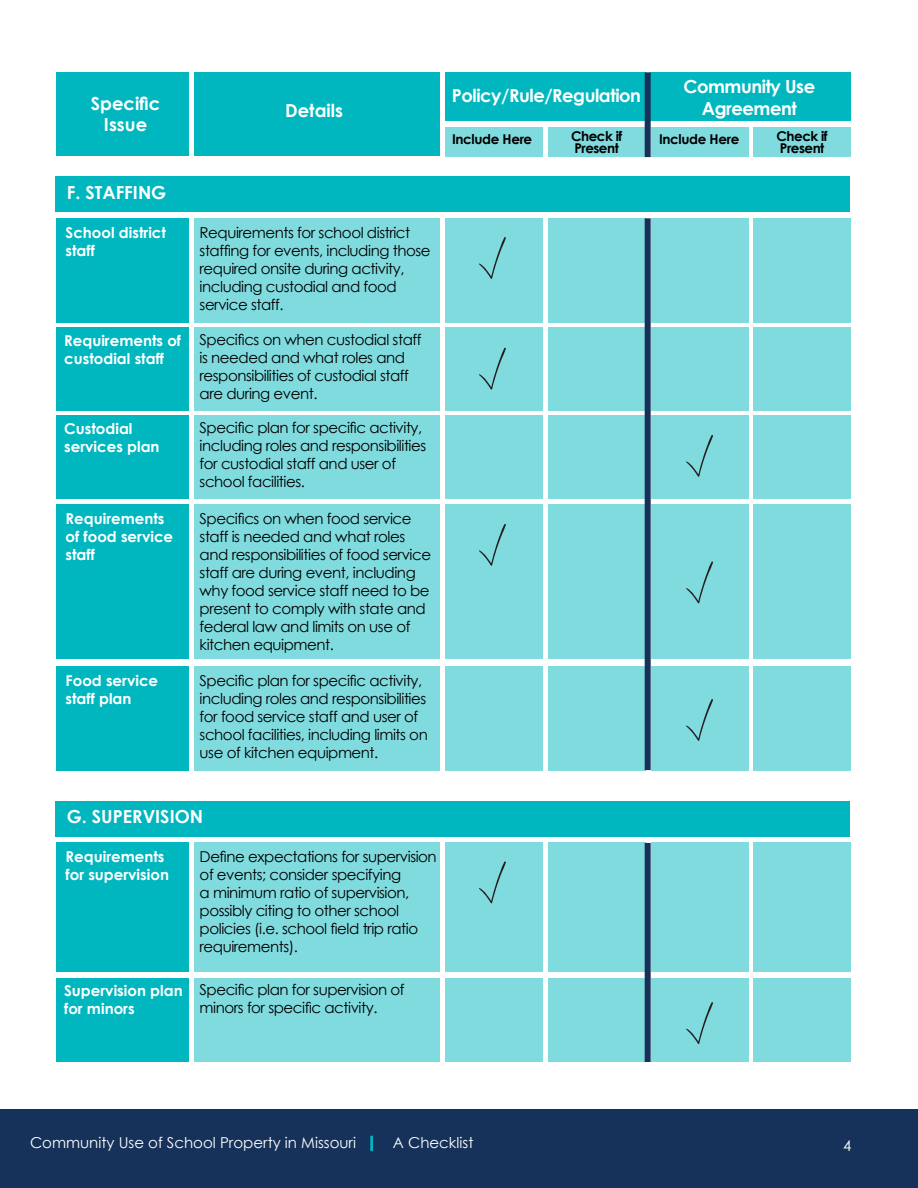
<style>
.page{position:relative;width:918px;height:1188px;background:#fff}
.page>*{position:absolute;margin:0;border:0;box-sizing:border-box;transform-origin:0 0}
.t1{font:700 18px/21.6px "Century Gothic";color:#fff;text-align:center}
.t2{font:700 18px/21.6px "Century Gothic";letter-spacing:-.025em;color:#fff;text-align:center}
.t3{font:15px/18px "Century Gothic";letter-spacing:-.03em;color:#000}
.t4{font:700 15px/18px "Century Gothic";color:#fff}
.t5{font:15px "Century Gothic";color:#fff}
.t6{font:700 13.5px/12px "Century Gothic";letter-spacing:-.035em;color:#000}
.s1{font-weight:700;color:#00b7c0}
</style>
<div class="page">
<div style="left:0;top:1109px;width:918px;height:79px;background:#16325a"></div>
<div style="left:370px;top:1136px;width:3px;height:15px;border:2px solid #00b7c0"></div>
<div style="left:445px;top:128px;width:98px;height:29px;background:#80dbdf"></div>
<div style="left:445px;top:218px;width:98px;height:104px;background:#80dbdf"></div>
<div style="left:445px;top:842px;width:98px;height:130px;background:#80dbdf"></div>
<div style="left:445px;top:666px;width:98px;height:104px;background:#80dbdf"></div>
<div style="left:445px;top:505px;width:98px;height:154px;background:#80dbdf"></div>
<div style="left:651px;top:218px;width:97px;height:104px;background:#80dbdf"></div>
<div style="left:651px;top:842px;width:97px;height:130px;background:#80dbdf"></div>
<div style="left:651px;top:666px;width:97px;height:104px;background:#80dbdf"></div>
<div style="left:651px;top:505px;width:97px;height:154px;background:#80dbdf"></div>
<div style="left:548px;top:218px;width:98px;height:104px;background:#80dbdf"></div>
<div style="left:548px;top:842px;width:98px;height:130px;background:#80dbdf"></div>
<div style="left:548px;top:666px;width:98px;height:104px;background:#80dbdf"></div>
<div style="left:548px;top:505px;width:98px;height:154px;background:#80dbdf"></div>
<div style="left:753px;top:218px;width:98px;height:104px;background:#80dbdf"></div>
<div style="left:753px;top:842px;width:98px;height:130px;background:#80dbdf"></div>
<div style="left:753px;top:666px;width:98px;height:104px;background:#80dbdf"></div>
<div style="left:753px;top:505px;width:98px;height:154px;background:#80dbdf"></div>
<div style="left:445px;top:327px;width:98px;height:84px;background:#80dbdf"></div>
<div style="left:445px;top:978px;width:98px;height:84px;background:#80dbdf"></div>
<div style="left:445px;top:416px;width:98px;height:83px;background:#80dbdf"></div>
<div style="left:651px;top:327px;width:97px;height:84px;background:#80dbdf"></div>
<div style="left:651px;top:978px;width:97px;height:84px;background:#80dbdf"></div>
<div style="left:651px;top:416px;width:97px;height:83px;background:#80dbdf"></div>
<div style="left:548px;top:327px;width:98px;height:84px;background:#80dbdf"></div>
<div style="left:548px;top:978px;width:98px;height:84px;background:#80dbdf"></div>
<div style="left:548px;top:416px;width:98px;height:83px;background:#80dbdf"></div>
<div style="left:753px;top:327px;width:98px;height:84px;background:#80dbdf"></div>
<div style="left:753px;top:978px;width:98px;height:84px;background:#80dbdf"></div>
<div style="left:753px;top:416px;width:98px;height:83px;background:#80dbdf"></div>
<div style="left:651px;top:128px;width:97px;height:29px;background:#80dbdf"></div>
<div style="left:548px;top:128px;width:98px;height:29px;background:#80dbdf"></div>
<div style="left:753px;top:128px;width:98px;height:29px;background:#80dbdf"></div>
<div style="left:56px;top:72px;width:133px;height:84px;background:#00b7c0"></div>
<div style="left:56px;top:218px;width:133px;height:104px;background:#00b7c0"></div>
<div style="left:56px;top:842px;width:133px;height:130px;background:#00b7c0"></div>
<div style="left:56px;top:666px;width:133px;height:104px;background:#00b7c0"></div>
<div style="left:56px;top:505px;width:133px;height:154px;background:#00b7c0"></div>
<div style="left:56px;top:327px;width:133px;height:84px;background:#00b7c0"></div>
<div style="left:56px;top:978px;width:133px;height:84px;background:#00b7c0"></div>
<div style="left:56px;top:416px;width:133px;height:83px;background:#00b7c0"></div>
<div style="left:194px;top:72px;width:246px;height:84px;background:#00b7c0"></div>
<div style="left:194px;top:218px;width:246px;height:104px;background:#80dbdf"></div>
<div style="left:194px;top:842px;width:246px;height:130px;background:#80dbdf"></div>
<div style="left:194px;top:666px;width:246px;height:104px;background:#80dbdf"></div>
<div style="left:194px;top:505px;width:246px;height:154px;background:#80dbdf"></div>
<div style="left:194px;top:327px;width:246px;height:84px;background:#80dbdf"></div>
<div style="left:194px;top:978px;width:246px;height:84px;background:#80dbdf"></div>
<div style="left:194px;top:416px;width:246px;height:83px;background:#80dbdf"></div>
<div style="left:445px;top:72px;width:201px;height:49px;background:#00b7c0"></div>
<div style="left:56px;top:176px;width:794px;height:36px;background:#00b7c0"></div>
<div style="left:56px;top:801px;width:794px;height:36px;background:#00b7c0"></div>
<div style="left:651px;top:72px;width:200px;height:49px;background:#00b7c0"></div>
<svg style="left:479px;top:237px;width:27px;height:42px"></svg>
<svg style="left:479px;top:861px;width:27px;height:42px"></svg>
<svg style="left:686px;top:435px;width:27px;height:42px"></svg>
<svg style="left:686px;top:561px;width:27px;height:43px"></svg>
<svg style="left:686px;top:699px;width:27px;height:42px"></svg>
<svg style="left:479px;top:524px;width:27px;height:42px"></svg>
<svg style="left:479px;top:347px;width:27px;height:43px"></svg>
<svg style="left:686px;top:1002px;width:27px;height:42px"></svg>
<div style="left:645px;top:72px;width:6px;height:85px;background:#16325a"></div>
<div style="left:645px;top:843px;width:6px;height:219px;background:#16325a"></div>
<div style="left:645px;top:218px;width:6px;height:552px;background:#16325a"></div>
<p class="t1" style="left:91px;top:92px;width:71px">Specific<br>Issue</p>
<p class="t1" style="left:285px;top:99px;width:59px">Details</p>
<p class="t2" style="left:683px;top:75px;width:133px">Community Use<br>Agreement</p>
<p class="t2" style="left:452px;top:84px;width:191px">Policy/Rule/Regulation</p>
<p class="t6" style="left:452px;top:133px;width:82px">Include Here</p>
<p class="t6" style="left:571px;top:130px;width:53px">Check if</p>
<p class="t6" style="left:659px;top:133px;width:82px">Include Here</p>
<p class="t6" style="left:574px;top:142px;width:46px">Present</p>
<p class="t6" style="left:777px;top:130px;width:53px">Check if<br>Present</p>
<p class="t1" style="left:67px;top:181px;width:101px">F. STAFFING</p>
<p class="t4" style="left:66px;top:223px;width:102px">School district staff</p>
<p class="t3" style="left:200px;top:223px;width:232px">Requirements for school district staffing for events, including those required onsite during activity, including custodial and food service staff.</p>
<p class="t4" style="left:64px;top:331px;width:118px">Requirements of custodial staff</p>
<p class="t3" style="left:200px;top:330px;width:223px">Specifics on when custodial staff is needed and what roles and responsibilities of custodial staff are during event.</p>
<p class="t4" style="left:64px;top:419px;width:97px">Custodial services plan</p>
<p class="t3" style="left:200px;top:418px;width:228px">Specific plan for specific activity, including roles and responsibilities for custodial staff and user of school facilities.</p>
<p class="t4" style="left:66px;top:510px;width:109px">Requirements of food service staff</p>
<p class="t3" style="left:200px;top:510px;width:233px">Specifics on when food service staff is needed and what roles and responsibilities of food service staff are during event, including why food service staff need to be present to comply with state and federal law and limits on use of kitchen equipment.</p>
<p class="t4" style="left:66px;top:671px;width:94px">Food service staff plan</p>
<p class="t3" style="left:200px;top:671px;width:230px">Specific plan for specific activity, including roles and responsibilities for food service staff and user of school facilities, including limits on use of kitchen equipment.</p>
<p class="t1" style="left:67px;top:805px;width:138px">G. SUPERVISION</p>
<p class="t4" style="left:66px;top:847px;width:105px">Requirements for supervision</p>
<p class="t4" style="left:64px;top:982px;width:120px">Supervision plan for minors</p>
<p class="t3" style="left:200px;top:847px;width:239px">Define expectations for supervision of events; consider specifying<br>a minimum ratio of supervision, possibly citing to other school policies (i.e. school field trip ratio requirements).</p>
<p class="t3" style="left:200px;top:981px;width:207px">Specific plan for supervision of minors for specific activity.</p>
<p class="t5" style="left:30px;top:1133px;width:445px">Community Use of School Property in Missouri <span class="s1">|</span> A Checklist</p>
<p class="t5" style="left:843px;top:1136px;width:10px">4</p>
</div>
